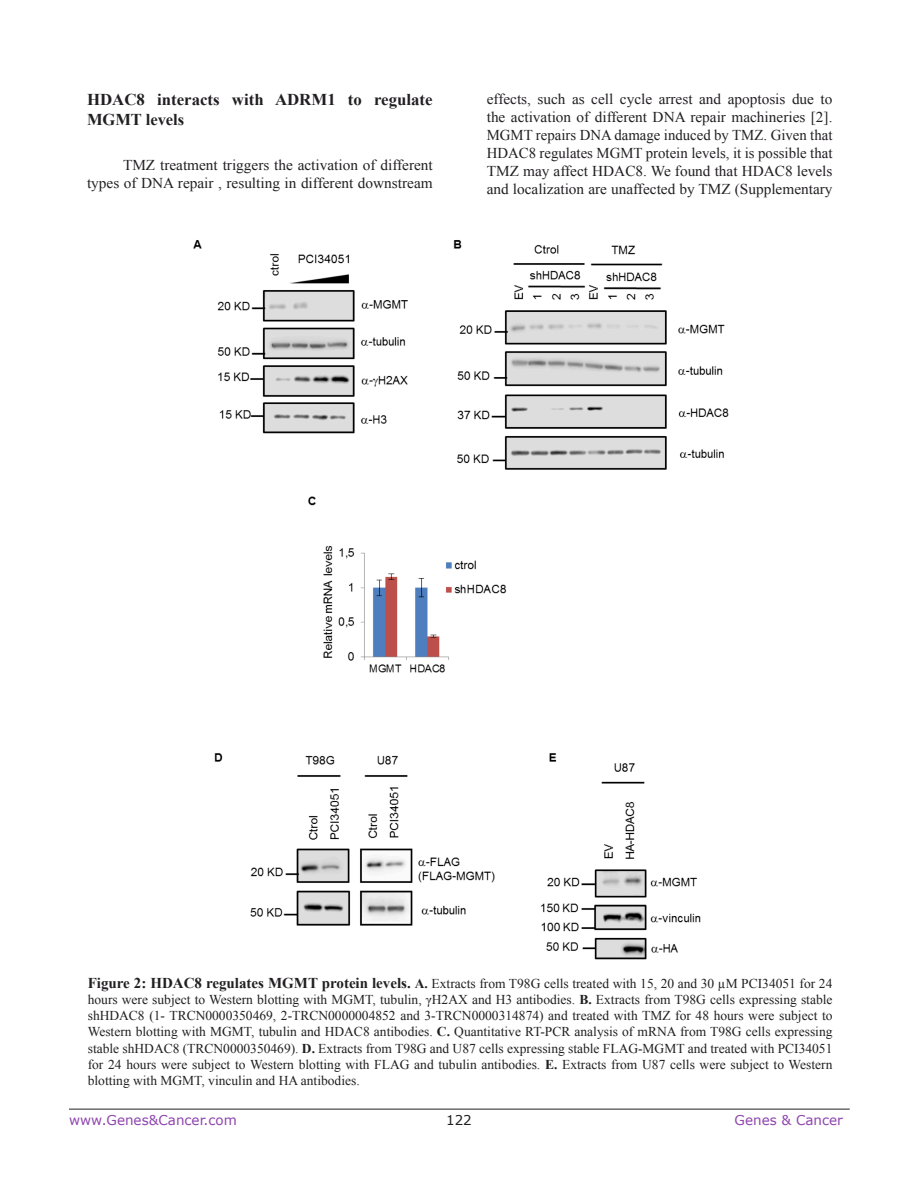
<style>
.page{position:relative;width:918px;height:1188px;background:#fff}
.page>*{position:absolute;margin:0;border:0;box-sizing:border-box;transform-origin:0 0}
.SubHeading{font:700 16.5px/19.8px "Times New Roman";color:#221f22}
.BodyText{font:15px/18px "Times New Roman";color:#221f22;text-align:right}
.FigureText{font:13.5px/16.2px "Times New Roman";color:#221f22;text-align:justify}
.t1{font:13.5px "Verdana";color:#8e44ad}
.t2{font:13.5px "Verdana";color:#221f22}
.s1{font-weight:700;font-size:15px}
.s2{font-weight:700}
</style>
<div class="page">
<hr style="left:69px;top:1109px;width:781px;height:1px;background:#231f20">
<img style="left:193px;top:240px;width:536px;height:720px">
<p class="SubHeading" style="left:87px;top:89px;width:347px">HDAC8 interacts with ADRM1 to regulate<br>MGMT levels</p>
<p class="BodyText" style="left:87px;top:155px;width:347px">TMZ treatment triggers the activation of different types of DNA repair , resulting in different downstream</p>
<p class="BodyText" style="left:487px;top:90px;width:347px;text-align:justify">effects, such as cell cycle arrest and apoptosis due to the activation of different DNA repair machineries [2].<br>MGMT repairs DNA damage induced by TMZ. Given that HDAC8 regulates MGMT protein levels, it is possible that TMZ may affect HDAC8. We found that HDAC8 levels and localization are unaffected by TMZ (Supplementary</p>
<p class="FigureText" style="left:88px;top:975px;width:746px"><span class="s1">Figure 2: HDAC8 regulates MGMT protein levels.</span> <span class="s2">A.</span> Extracts from T98G cells treated with 15, 20 and 30 µM PCI34051 for 24 hours were subject to Western blotting with MGMT, tubulin, γH2AX and H3 antibodies. <span class="s2">B.</span> Extracts from T98G cells expressing stable shHDAC8 (1- TRCN0000350469, 2-TRCN0000004852 and 3-TRCN0000314874) and treated with TMZ for 48 hours were subject to Western blotting with MGMT, tubulin and HDAC8 antibodies. <span class="s2">C.</span> Quantitative RT-PCR analysis of mRNA from T98G cells expressing stable shHDAC8 (TRCN0000350469). <span class="s2">D.</span> Extracts from T98G and U87 cells expressing stable FLAG-MGMT and treated with PCI34051 for 24 hours were subject to Western blotting with FLAG and tubulin antibodies. <span class="s2">E.</span> Extracts from U87 cells were subject to Western blotting with MGMT, vinculin and HA antibodies.</p>
<p class="t1" style="left:69px;top:1111px;width:169px">www.Genes&amp;Cancer.com</p>
<p class="t2" style="left:446px;top:1111px;width:27px">122</p>
<p class="t1" style="left:735px;top:1111px;width:110px">Genes &amp; Cancer</p>
</div>
